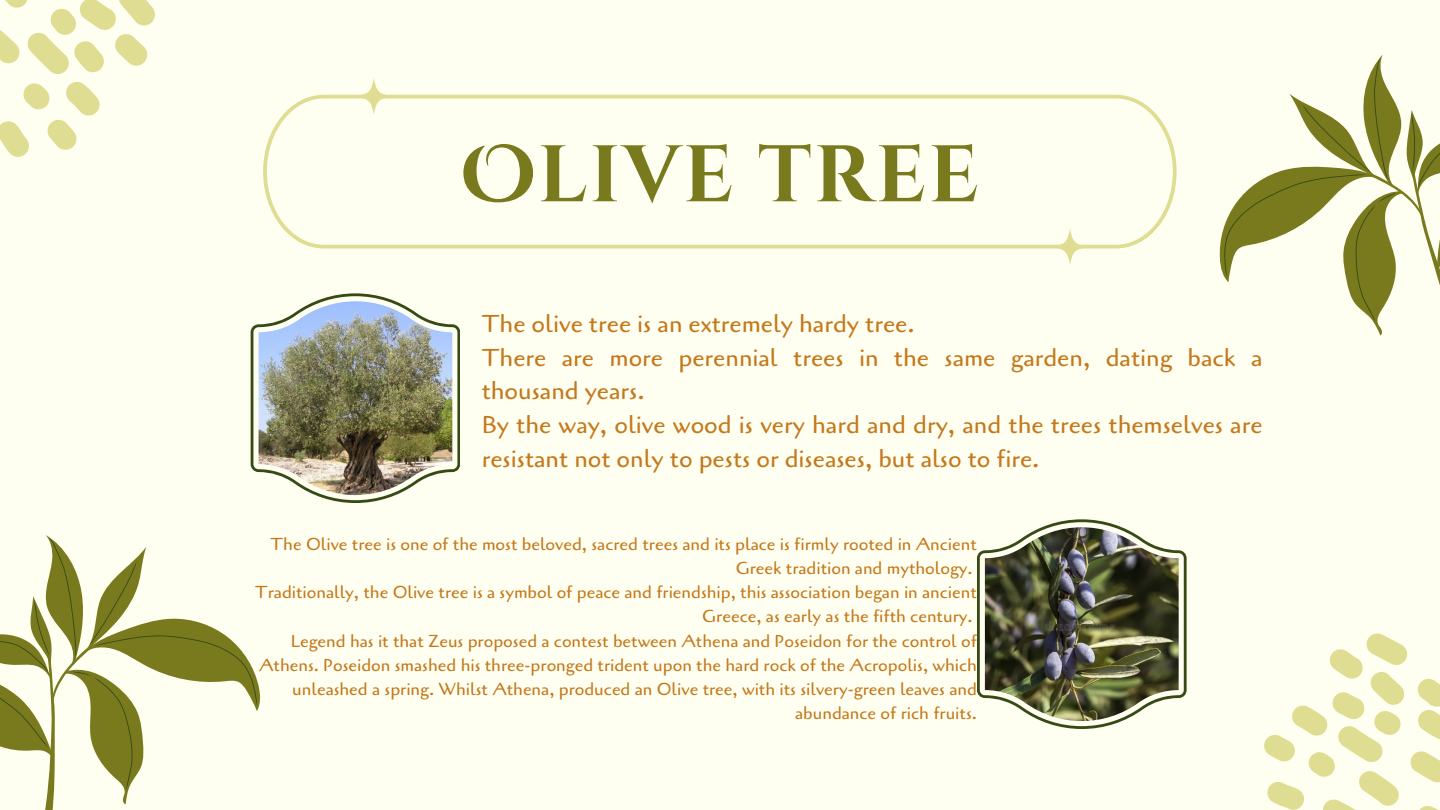
<style>
.page{position:relative;width:1440px;height:810px;background:#fffff1}
.page>*{position:absolute;margin:0;border:0;box-sizing:border-box;transform-origin:0 0}
.t1{font:700 80px "Cinzel Decorative";letter-spacing:.03em;color:#797a1d}
.t2{font:24.4px/33.8px "Cagliostro";color:#c4791c}
.t3{font:17.3px/24.1px "Cagliostro";color:#c4791c;text-align:right}
</style>
<div class="page">
<svg style="left:0;top:0;width:155px;height:157px"></svg>
<svg style="left:1264px;top:633px;width:176px;height:177px"></svg>
<svg style="left:263px;top:95px;width:914px;height:154px"></svg>
<svg style="left:355px;top:78px;width:37px;height:37px"></svg>
<svg style="left:1052px;top:228px;width:36px;height:37px"></svg>
<svg style="left:1219px;top:55px;width:221px;height:281px"></svg>
<svg style="left:0;top:535px;width:260px;height:275px"></svg>
<svg style="left:977px;top:519px;width:210px;height:210px"></svg>
<img style="left:985px;top:527px;width:194px;height:194px">
<svg style="left:251px;top:293px;width:209px;height:210px"></svg>
<img style="left:259px;top:301px;width:193px;height:194px">
<p class="t1" style="left:461px;top:123px;width:519px">OLIVE TREE</p>
<p class="t2" style="left:482px;top:307px;width:434px">The olive tree is an extremely hardy tree.</p>
<p class="t2" style="left:482px;top:341px;width:782px">There are more perennial trees in the same garden, dating back a thousand years.</p>
<p class="t2" style="left:482px;top:408px;width:782px">By the way, olive wood is very hard and dry, and the trees themselves are resistant not only to pests or diseases, but also to fire.</p>
<p class="t3" style="left:271px;top:533px;width:708px">The Olive tree is one of the most beloved, sacred trees and its place is firmly rooted in Ancient<br>Greek tradition and mythology.</p>
<p class="t3" style="left:255px;top:581px;width:723px">Traditionally, the Olive tree is a symbol of peace and friendship, this association began in ancient<br>Greece, as early as the fifth century.</p>
<p class="t3" style="left:259px;top:629px;width:719px">Legend has it that Zeus proposed a contest between Athena and Poseidon for the control of Athens. Poseidon smashed his three-pronged trident upon the hard rock of the Acropolis, which unleashed a spring. Whilst Athena, produced an Olive tree, with its silvery-green leaves and abundance of rich fruits.</p>
</div>
